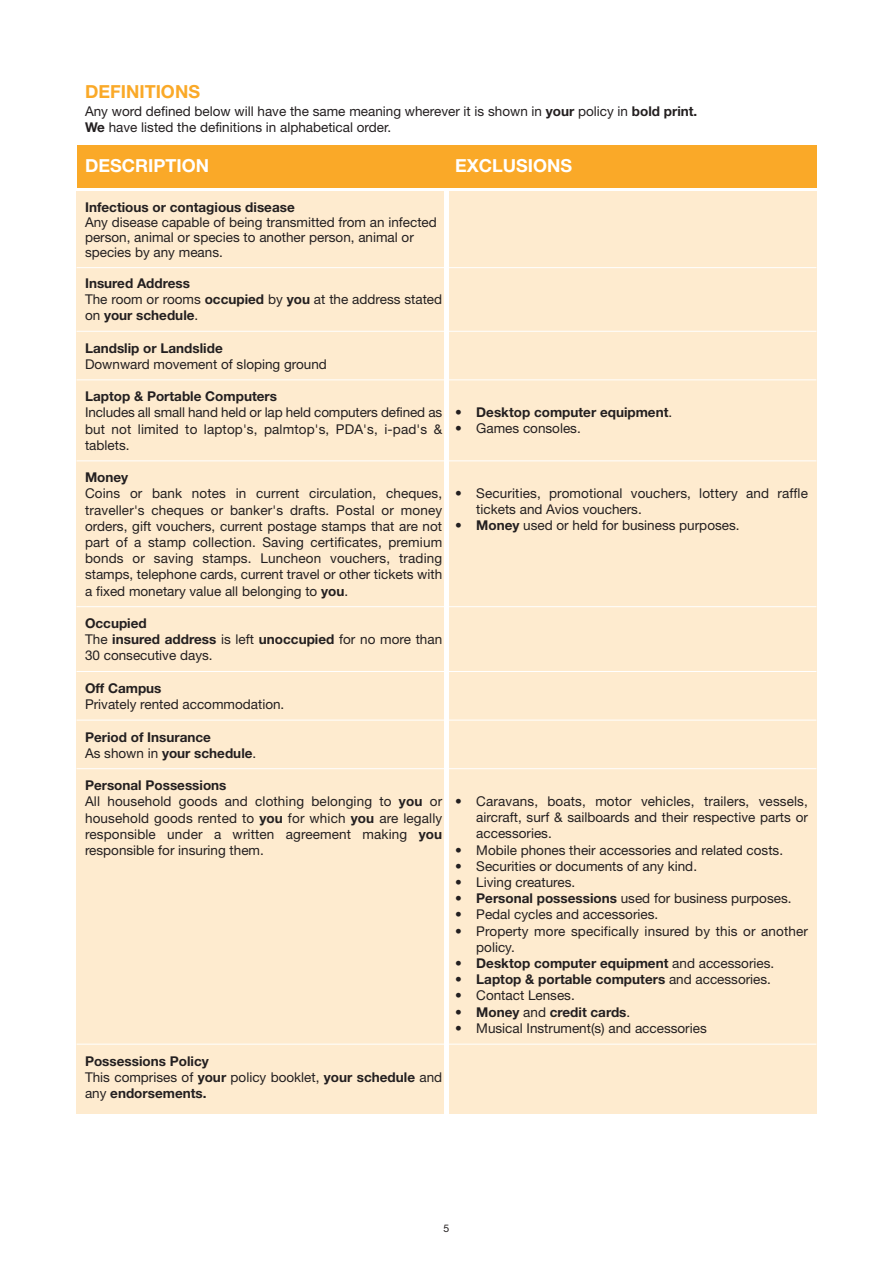
<style>
.page{position:relative;width:893px;height:1263px;background:#fff}
.page>*{position:absolute;margin:0;border:0;box-sizing:border-box;transform-origin:0 0}
.t1{font:700 18px "Helvetica Neue LT Std";color:#fff}
.t2{font:700 18px "Helvetica Neue LT Std";color:#faa928}
.t3{font:13.5px/16.2px "Helvetica Neue LT Std";color:#231f20}
.t4{font:700 13.5px/16.2px "Helvetica Neue LT Std";color:#231f20}
.t5{font:10.5px "Helvetica Neue LT Std";color:#231f20}
.s1{font-weight:700}
.s2{font-weight:400}
</style>
<div class="page">
<div style="left:77px;top:191px;width:367px;height:923px;background:#feebcf"></div>
<div style="left:449px;top:191px;width:367px;height:923px;background:#feebcf"></div>
<hr style="left:77px;top:267px;width:739px;height:1px;background:#fff">
<hr style="left:77px;top:331px;width:739px;height:1px;background:#fff">
<hr style="left:77px;top:379px;width:739px;height:1px;background:#fff">
<hr style="left:77px;top:460px;width:739px;height:1px;background:#fff">
<hr style="left:77px;top:606px;width:739px;height:1px;background:#fff">
<hr style="left:77px;top:671px;width:739px;height:1px;background:#fff">
<hr style="left:77px;top:720px;width:739px;height:1px;background:#fff">
<hr style="left:77px;top:768px;width:739px;height:1px;background:#fff">
<hr style="left:77px;top:1044px;width:739px;height:1px;background:#fff">
<div style="left:77px;top:146px;width:739px;height:42px;background:#faa928"></div>
<h1 class="t2" style="left:85px;top:85px;width:116px">DEFINITIONS</h1>
<p class="t3" style="left:85px;top:105px;width:614px">Any word defined below will have the same meaning wherever it is shown in <span class="s1">your</span> policy in <span class="s1">bold print.<br>We</span> have listed the definitions in alphabetical order.</p>
<h1 class="t1" style="left:85px;top:159px;width:125px">DESCRIPTION</h1>
<h1 class="t1" style="left:455px;top:159px;width:119px">EXCLUSIONS</h1>
<p class="t4" style="left:85px;top:200px;width:211px">Infectious or contagious disease</p>
<p class="t3" style="left:85px;top:216px;width:353px;line-height:15px">Any disease capable of being transmitted from an infected person, animal or species to another person, animal or species by any means.</p>
<p class="t4" style="left:85px;top:276px;width:359px">Insured Address<br><span class="s2">The room or rooms</span> occupied <span class="s2">by</span> you <span class="s2">at the address stated on</span> your schedule<span class="s2">.</span></p>
<p class="t4" style="left:85px;top:341px;width:139px">Landslip or Landslide</p>
<p class="t3" style="left:85px;top:357px;width:243px">Downward movement of sloping ground</p>
<p class="t4" style="left:85px;top:390px;width:193px">Laptop &amp; Portable Computers</p>
<p class="t3" style="left:85px;top:406px;width:359px;text-align:justify">Includes all small hand held or lap held computers defined as but not limited to laptop's, palmtop's, PDA's, i-pad's &amp; tablets.</p>
<p class="t4" style="left:85px;top:471px;width:45px">Money</p>
<p class="t3" style="left:85px;top:487px;width:359px;text-align:justify">Coins or bank notes in current circulation, cheques, traveller's cheques or banker's drafts. Postal or money orders, gift vouchers, current postage stamps that are not part of a stamp collection. Saving certificates, premium bonds or saving stamps. Luncheon vouchers, trading stamps, telephone cards, current travel or other tickets with a fixed monetary value all belonging to <span class="s1">you</span>.</p>
<p class="t3" style="left:85px;top:616px;width:359px"><span class="s1">Occupied<br></span>The <span class="s1">insured address</span> is left <span class="s1">unoccupied</span> for no more than<br>30 consecutive days.</p>
<p class="t4" style="left:85px;top:681px;width:78px">Off Campus</p>
<p class="t3" style="left:85px;top:697px;width:201px">Privately rented accommodation.</p>
<p class="t4" style="left:85px;top:730px;width:173px">Period of Insurance<br><span class="s2">As shown in</span> your schedule<span class="s2">.</span></p>
<p class="t3" style="left:85px;top:778px;width:359px"><span class="s1">Personal Possessions<br></span>All household goods and clothing belonging to <span class="s1">you</span> or household goods rented to <span class="s1">you</span> for which <span class="s1">you</span> are legally responsible under a written agreement making <span class="s1">you </span>responsible for insuring them.</p>
<p class="t4" style="left:85px;top:1054px;width:359px">Possessions Policy<br><span class="s2">This comprises of</span> your <span class="s2">policy booklet,</span> your schedule <span class="s2">and any</span> endorsements.</p>
<p class="t4" style="left:455px;top:405px;width:219px"><span class="s2">•</span> Desktop computer equipment<span class="s2">.</span></p>
<p class="t3" style="left:455px;top:422px;width:127px">• Games consoles.</p>
<p class="t3" style="left:476px;top:486px;width:333px;text-indent:-21px">• Securities, promotional vouchers, lottery and raffle tickets and Avios vouchers.</p>
<p class="t3" style="left:455px;top:519px;width:286px">• <span class="s1">Money</span> used or held for business purposes.</p>
<p class="t3" style="left:476px;top:794px;width:333px;text-align:justify;text-indent:-21px">• Caravans, boats, motor vehicles, trailers, vessels, aircraft, surf &amp; sailboards and their respective parts or accessories.</p>
<p class="t3" style="left:455px;top:843px;width:330px">• Mobile phones their accessories and related costs.</p>
<p class="t3" style="left:455px;top:859px;width:244px">• Securities or documents of any kind.</p>
<p class="t3" style="left:455px;top:875px;width:122px">• Living creatures.</p>
<p class="t3" style="left:455px;top:891px;width:338px">• <span class="s1">Personal possessions</span> used for business purposes.</p>
<p class="t3" style="left:455px;top:908px;width:205px">• Pedal cycles and accessories.</p>
<p class="t3" style="left:476px;top:924px;width:333px;text-indent:-21px">• Property more specifically insured by this or another policy.</p>
<p class="t4" style="left:455px;top:956px;width:321px"><span class="s2">•</span> Desktop computer equipment <span class="s2">and accessories.</span></p>
<p class="t4" style="left:455px;top:972px;width:317px"><span class="s2">•</span> Laptop &amp; portable computers <span class="s2">and accessories.</span></p>
<p class="t3" style="left:455px;top:989px;width:121px">• Contact Lenses.</p>
<p class="t4" style="left:455px;top:1005px;width:177px"><span class="s2">•</span> Money <span class="s2">and</span> credit cards<span class="s2">.</span></p>
<p class="t3" style="left:455px;top:1021px;width:253px">• Musical Instrument(s) and accessories</p>
<p class="t5" style="left:444px;top:1225px;width:7px">5</p>
</div>
